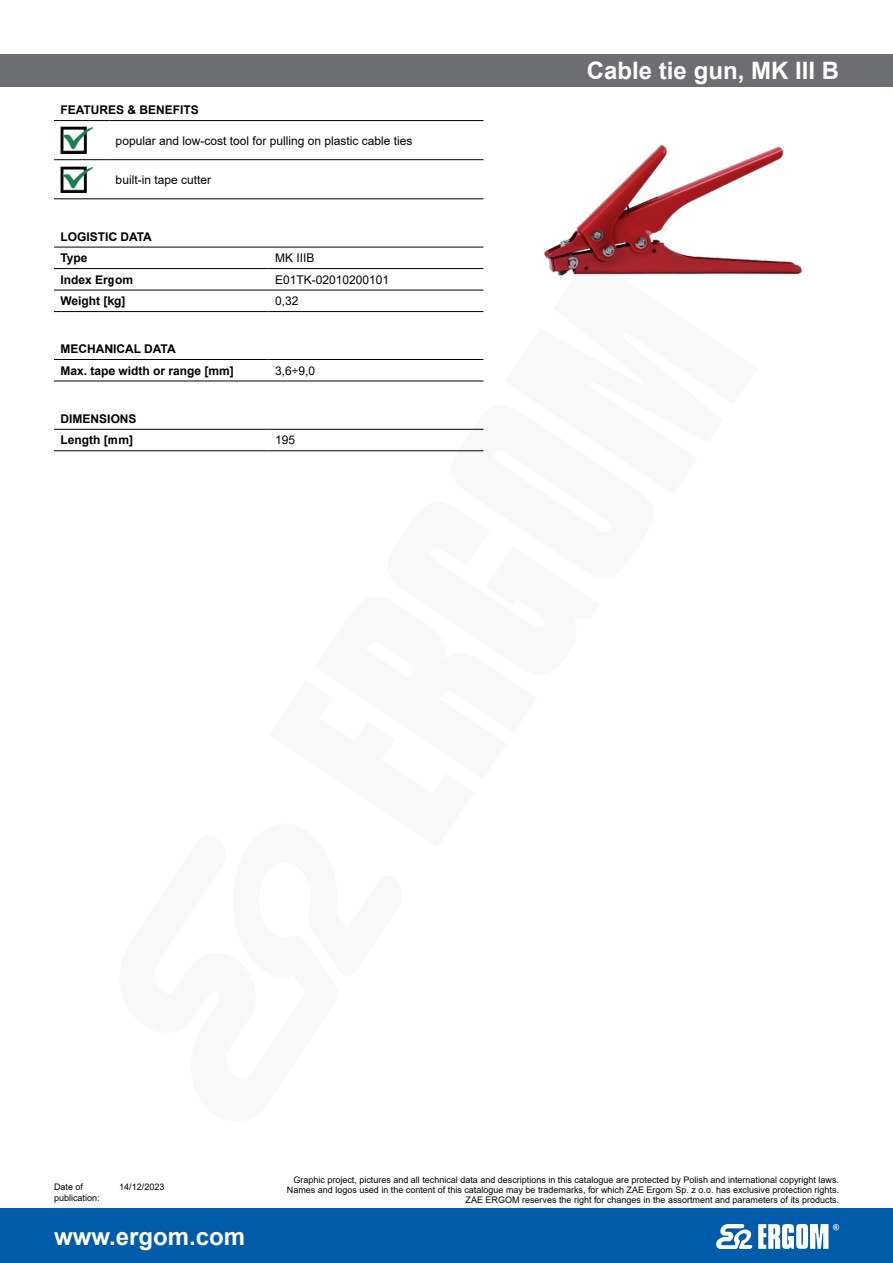
<style>
.page{position:relative;width:893px;height:1263px;background:#fff}
.page>*{position:absolute;margin:0;border:0;box-sizing:border-box;transform-origin:0 0}
.produkt-nazwa{font:700 24px "Arial";color:#fff}
.opis-body-bold{font:700 12px "Arial";color:#000}
.opis-body{font:12px "Arial";color:#000}
.t1{font:9px/9.8px "Arial";color:#000;text-align:right}
</style>
<div class="page">
<div style="left:0;top:1209px;width:893px;height:54px;background:#005baa"></div>
<svg style="left:716px;top:1224px;width:123px;height:25px"></svg>
<div style="left:0;top:54px;width:893px;height:32px;background:#6d6e71"></div>
<img style="left:544px;top:144px;width:259px;height:130px">
<hr style="left:54px;top:120px;width:55px;height:1px;background:#000">
<hr style="left:109px;top:120px;width:374px;height:1px;background:#000">
<hr style="left:54px;top:159px;width:55px;height:1px;background:#000">
<hr style="left:109px;top:159px;width:374px;height:1px;background:#000">
<hr style="left:54px;top:199px;width:55px;height:1px;background:#000">
<hr style="left:109px;top:199px;width:374px;height:1px;background:#000">
<img style="left:60px;top:127px;width:33px;height:26px">
<img style="left:60px;top:166px;width:33px;height:26px">
<hr style="left:54px;top:247px;width:215px;height:1px;background:#000">
<hr style="left:269px;top:247px;width:214px;height:1px;background:#000">
<hr style="left:54px;top:268px;width:215px;height:1px;background:#000">
<hr style="left:269px;top:268px;width:214px;height:1px;background:#000">
<hr style="left:54px;top:290px;width:215px;height:1px;background:#000">
<hr style="left:269px;top:290px;width:214px;height:1px;background:#000">
<hr style="left:54px;top:311px;width:215px;height:1px;background:#000">
<hr style="left:269px;top:311px;width:214px;height:1px;background:#000">
<hr style="left:54px;top:429px;width:215px;height:1px;background:#000">
<hr style="left:54px;top:450px;width:215px;height:1px;background:#000">
<hr style="left:54px;top:359px;width:215px;height:1px;background:#000">
<hr style="left:269px;top:359px;width:214px;height:1px;background:#000">
<hr style="left:54px;top:381px;width:215px;height:1px;background:#000">
<hr style="left:269px;top:381px;width:214px;height:1px;background:#000">
<svg style="left:544px;top:255px;width:214px;height:21px;background:#a84c52"></svg>
<svg style="left:269px;top:428px;width:215px;height:24px"></svg>
<p class="opis-body-bold" style="left:60px;top:102px;width:140px">FEATURES &amp; BENEFITS</p>
<p class="opis-body" style="left:116px;top:132px;width:298px">popular and low-cost tool for pulling on plastic cable ties</p>
<p class="opis-body" style="left:116px;top:171px;width:97px">built-in tape cutter</p>
<p class="opis-body-bold" style="left:60px;top:228px;width:93px">LOGISTIC DATA</p>
<p class="opis-body-bold" style="left:60px;top:249px;width:29px">Type</p>
<p class="opis-body" style="left:275px;top:250px;width:41px">MK IIIB</p>
<p class="opis-body-bold" style="left:60px;top:271px;width:74px">Index Ergom</p>
<p class="opis-body" style="left:275px;top:271px;width:116px">E01TK-02010200101</p>
<p class="opis-body-bold" style="left:60px;top:292px;width:67px">Weight [kg]</p>
<p class="opis-body" style="left:275px;top:293px;width:25px">0,32</p>
<p class="opis-body-bold" style="left:60px;top:340px;width:117px">MECHANICAL DATA</p>
<p class="opis-body-bold" style="left:60px;top:362px;width:175px">Max. tape width or range [mm]</p>
<p class="opis-body" style="left:275px;top:362px;width:41px">3,6÷9,0</p>
<p class="opis-body-bold" style="left:60px;top:410px;width:78px">DIMENSIONS</p>
<p class="opis-body-bold" style="left:60px;top:432px;width:74px">Length [mm]</p>
<p class="opis-body" style="left:275px;top:432px;width:22px">195</p>
<p class="produkt-nazwa" style="left:587px;top:54px;width:254px">Cable tie gun, MK III B</p>
<p class="t1" style="left:54px;top:1182px;width:31px">Date of</p>
<p class="t1" style="left:119px;top:1182px;width:47px">14/12/2023</p>
<p class="t1" style="left:54px;top:1193px;width:47px">publication:</p>
<h1 class="produkt-nazwa" style="left:54px;top:1219px;width:193px">www.ergom.com</h1>
<p class="t1" style="left:287px;top:1175px;width:554px">Graphic project, pictures and all technical data and descriptions in this catalogue are protected by Polish and international copyright laws.<br>Names and logos used in the content of this catalogue may be trademarks, for which ZAE Ergom Sp. z o.o. has exclusive protection rights.<br>ZAE ERGOM reserves the right for changes in the assortment and parameters of its products.</p>
</div>
